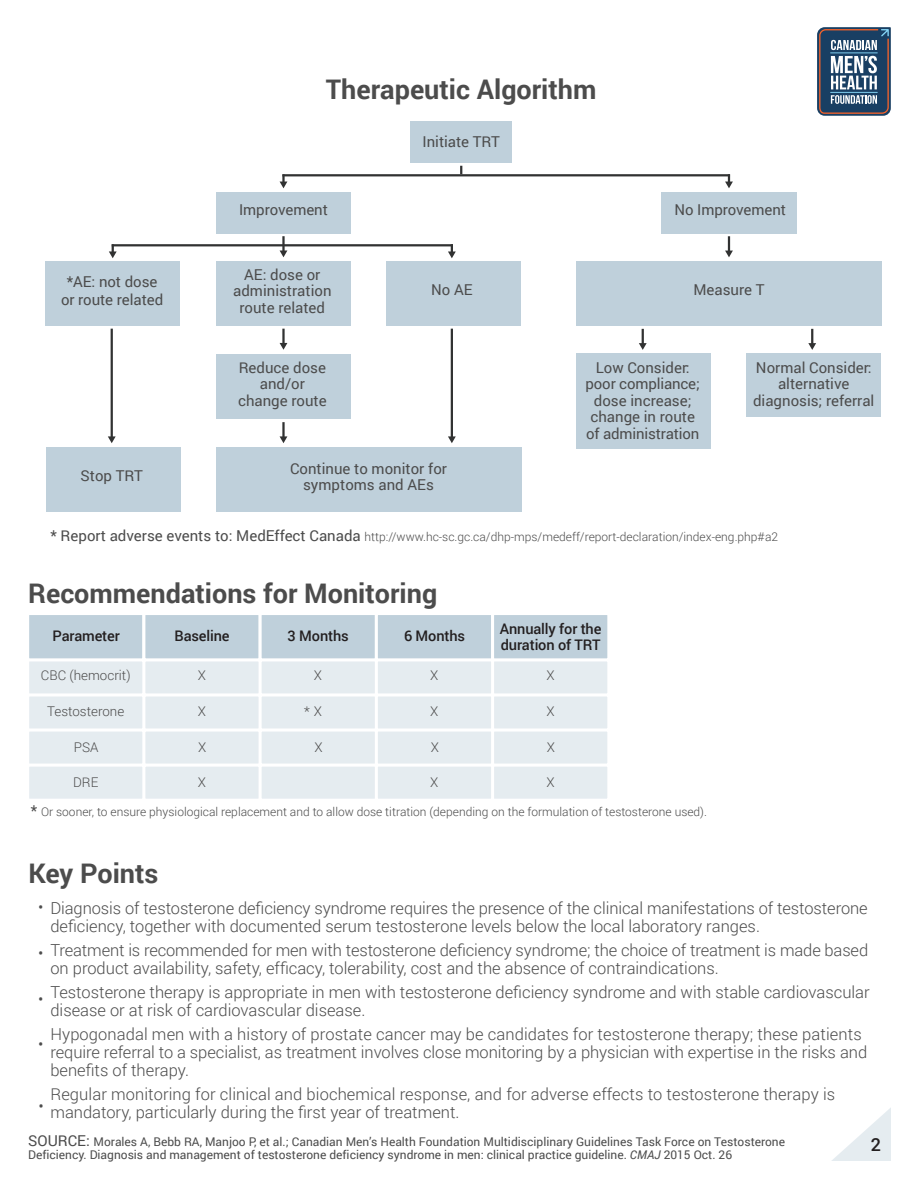
<style>
.page{position:relative;width:918px;height:1188px;background:#fff}
.page>*{position:absolute;margin:0;border:0;box-sizing:border-box;transform-origin:0 0}
.t1{font:700 27px "Roboto";color:#4c4c4c}
.t2{font:500 18px "Roboto";color:#231f20}
.t3{font:300 16.5px/18px "Roboto";color:#4c4c4c}
.t4{font:15px/16.5px "Roboto";color:#4c4c4c;text-align:center}
.t5{font:500 14.55px/15.8px "Roboto";letter-spacing:-.01em;color:#231f20}
.t6{font:300 13.35px "Roboto";color:#4c4c4c}
.t7{font:12px/13.5px "Roboto";color:#4c4c4c}
.t8{font:300 12px "Roboto";color:#4c4c4c}
.s1{font-weight:400;font-size:15px}
.s2{font-size:15px}
.s3{font-style:italic}
</style>
<div class="page">
<div style="left:26px;top:612px;width:119px;height:49px;background:#bfd0db;border:3px solid #fff"></div>
<div style="left:142px;top:612px;width:120px;height:49px;background:#bfd0db;border:3px solid #fff"></div>
<div style="left:259px;top:612px;width:119px;height:49px;background:#bfd0db;border:3px solid #fff"></div>
<div style="left:375px;top:612px;width:119px;height:49px;background:#bfd0db;border:3px solid #fff"></div>
<div style="left:491px;top:612px;width:119px;height:49px;background:#bfd0db;border:3px solid #fff"></div>
<div style="left:26px;top:658px;width:119px;height:39px;background:#e5ecf0;border:3px solid #fff"></div>
<div style="left:142px;top:658px;width:120px;height:39px;background:#e5ecf0;border:3px solid #fff"></div>
<div style="left:259px;top:658px;width:119px;height:39px;background:#e5ecf0;border:3px solid #fff"></div>
<div style="left:375px;top:658px;width:119px;height:39px;background:#e5ecf0;border:3px solid #fff"></div>
<div style="left:491px;top:658px;width:119px;height:39px;background:#e5ecf0;border:3px solid #fff"></div>
<div style="left:26px;top:694px;width:119px;height:38px;background:#e5ecf0;border:3px solid #fff"></div>
<div style="left:142px;top:694px;width:120px;height:38px;background:#e5ecf0;border:3px solid #fff"></div>
<div style="left:259px;top:694px;width:119px;height:38px;background:#e5ecf0;border:3px solid #fff"></div>
<div style="left:375px;top:694px;width:119px;height:38px;background:#e5ecf0;border:3px solid #fff"></div>
<div style="left:491px;top:694px;width:119px;height:38px;background:#e5ecf0;border:3px solid #fff"></div>
<div style="left:26px;top:729px;width:119px;height:38px;background:#e5ecf0;border:3px solid #fff"></div>
<div style="left:142px;top:729px;width:120px;height:38px;background:#e5ecf0;border:3px solid #fff"></div>
<div style="left:259px;top:729px;width:119px;height:38px;background:#e5ecf0;border:3px solid #fff"></div>
<div style="left:375px;top:729px;width:119px;height:38px;background:#e5ecf0;border:3px solid #fff"></div>
<div style="left:491px;top:729px;width:119px;height:38px;background:#e5ecf0;border:3px solid #fff"></div>
<div style="left:26px;top:764px;width:119px;height:38px;background:#e5ecf0;border:3px solid #fff"></div>
<div style="left:142px;top:764px;width:120px;height:38px;background:#e5ecf0;border:3px solid #fff"></div>
<div style="left:259px;top:764px;width:119px;height:38px;background:#e5ecf0;border:3px solid #fff"></div>
<div style="left:375px;top:764px;width:119px;height:38px;background:#e5ecf0;border:3px solid #fff"></div>
<div style="left:491px;top:764px;width:119px;height:38px;background:#e5ecf0;border:3px solid #fff"></div>
<div style="left:216px;top:261px;width:135px;height:65px;background:#bfd0db"></div>
<div style="left:386px;top:261px;width:135px;height:65px;background:#bfd0db"></div>
<div style="left:45px;top:261px;width:135px;height:65px;background:#bfd0db"></div>
<div style="left:216px;top:354px;width:135px;height:65px;background:#bfd0db"></div>
<div style="left:576px;top:353px;width:135px;height:96px;background:#bfd0db"></div>
<div style="left:746px;top:353px;width:135px;height:64px;background:#bfd0db"></div>
<div style="left:46px;top:447px;width:135px;height:65px;background:#bfd0db"></div>
<div style="left:411px;top:121px;width:101px;height:42px;background:#bfd0db"></div>
<div style="left:216px;top:192px;width:135px;height:41px;background:#bfd0db"></div>
<div style="left:661px;top:192px;width:135px;height:41px;background:#bfd0db"></div>
<svg style="left:109px;top:244px;width:8px;height:14px"></svg>
<hr style="left:282px;top:236px;width:3px;height:16px;background:#313232">
<svg style="left:280px;top:251px;width:7px;height:6px"></svg>
<hr style="left:282px;top:329px;width:3px;height:15px;background:#313232">
<svg style="left:280px;top:343px;width:7px;height:7px"></svg>
<svg style="left:639px;top:329px;width:8px;height:21px"></svg>
<svg style="left:725px;top:236px;width:8px;height:21px"></svg>
<svg style="left:808px;top:329px;width:8px;height:21px"></svg>
<div style="left:216px;top:447px;width:305px;height:65px;background:#bfd0db"></div>
<div style="left:576px;top:261px;width:306px;height:65px;background:#bfd0db"></div>
<hr style="left:282px;top:422px;width:3px;height:16px;background:#313232">
<svg style="left:280px;top:436px;width:7px;height:7px"></svg>
<hr style="left:111px;top:329px;width:2px;height:109px;background:#313232">
<svg style="left:108px;top:436px;width:8px;height:7px"></svg>
<hr style="left:451px;top:329px;width:2px;height:109px;background:#313232">
<svg style="left:448px;top:436px;width:8px;height:7px"></svg>
<svg style="left:448px;top:246px;width:8px;height:12px"></svg>
<hr style="left:112px;top:244px;width:341px;height:2px;background:#313232">
<svg style="left:280px;top:176px;width:7px;height:12px"></svg>
<svg style="left:725px;top:174px;width:8px;height:14px"></svg>
<hr style="left:282px;top:174px;width:448px;height:2px;background:#313232">
<svg style="left:460px;top:166px;width:2px;height:8px"></svg>
<svg style="left:832px;top:1108px;width:59px;height:53px"></svg>
<svg style="left:817px;top:27px;width:74px;height:89px;background:#576a81"></svg>
<hr style="left:830px;top:52px;width:48px;height:1px;background:#86d6f7">
<hr style="left:830px;top:92px;width:48px;height:1px;background:#86d6f7">
<h1 class="t1" style="left:326px;top:70px;width:272px">Therapeutic Algorithm</h1>
<p class="t4" style="left:423px;top:133px;width:79px">Initiate TRT</p>
<p class="t4" style="left:239px;top:201px;width:90px">Improvement</p>
<p class="t4" style="left:674px;top:201px;width:113px">No Improvement</p>
<p class="t4" style="left:61px;top:272px;width:104px;line-height:18px">*AE: not dose or route related</p>
<p class="t4" style="left:233px;top:266px;width:100px">AE: dose or administration route related</p>
<p class="t4" style="left:238px;top:359px;width:90px">Reduce dose and/or change route</p>
<p class="t4" style="left:431px;top:281px;width:43px">No AE</p>
<p class="t4" style="left:693px;top:281px;width:73px">Measure T</p>
<p class="t4" style="left:586px;top:358px;width:116px">Low Consider: poor compliance; dose increase; change in route of administration</p>
<p class="t4" style="left:753px;top:358px;width:123px">Normal Consider: alternative diagnosis; referral</p>
<p class="t4" style="left:290px;top:460px;width:159px">Continue to monitor for symptoms and AEs</p>
<p class="t8" style="left:50px;top:528px;width:729px"><span class="s1">* Report adverse events to: MedEffect Canada</span> http://www.hc-sc.gc.ca/dhp-mps/medeff/report-declaration/index-eng.php#a2</p>
<p class="t4" style="left:81px;top:467px;width:64px">Stop TRT</p>
<h1 class="t1" style="left:28px;top:574px;width:411px">Recommendations for Monitoring</h1>
<p class="t5" style="left:53px;top:627px;width:69px">Parameter</p>
<p class="t5" style="left:175px;top:627px;width:57px">Baseline</p>
<p class="t5" style="left:288px;top:627px;width:63px">3 Months</p>
<p class="t5" style="left:404px;top:627px;width:63px">6 Months</p>
<p class="t5" style="left:500px;top:621px;width:103px">Annually for the duration of TRT</p>
<p class="t6" style="left:41px;top:666px;width:91px">CBC (hemocrit)</p>
<p class="t6" style="left:47px;top:702px;width:79px">Testosterone</p>
<p class="t6" style="left:74px;top:738px;width:26px">PSA</p>
<p class="t6" style="left:73px;top:773px;width:27px">DRE</p>
<p class="t6" style="left:198px;top:666px;width:10px">X</p>
<p class="t6" style="left:198px;top:702px;width:10px">X</p>
<p class="t6" style="left:198px;top:738px;width:10px">X</p>
<p class="t6" style="left:198px;top:773px;width:10px">X</p>
<p class="t6" style="left:314px;top:666px;width:10px">X</p>
<p class="t6" style="left:304px;top:702px;width:19px">* X</p>
<p class="t6" style="left:314px;top:738px;width:10px">X</p>
<p class="t6" style="left:430px;top:666px;width:10px">X</p>
<p class="t6" style="left:430px;top:702px;width:10px">X</p>
<p class="t6" style="left:431px;top:738px;width:10px">X</p>
<p class="t6" style="left:430px;top:773px;width:10px">X</p>
<p class="t6" style="left:546px;top:666px;width:10px">X</p>
<p class="t6" style="left:546px;top:702px;width:10px">X</p>
<p class="t6" style="left:547px;top:738px;width:10px">X</p>
<p class="t6" style="left:546px;top:773px;width:10px">X</p>
<p class="t8" style="left:31px;top:803px;width:678px"><span class="s1">*</span> Or sooner, to ensure physiological replacement and to allow dose titration (depending on the formulation of testosterone used).</p>
<h1 class="t1" style="left:28px;top:855px;width:132px">Key Points</h1>
<p class="t3" style="left:50px;top:898px;width:819px;text-indent:-12px">• Diagnosis of testosterone deficiency syndrome requires the presence of the clinical manifestations of testosterone deficiency, together with documented serum testosterone levels below the local laboratory ranges.</p>
<p class="t3" style="left:50px;top:940px;width:819px">Treatment is recommended for men with testosterone deficiency syndrome; the choice of treatment is made based on product availability, safety, efficacy, tolerability, cost and the absence of contraindications.</p>
<p class="t3" style="left:50px;top:982px;width:821px">Testosterone therapy is appropriate in men with testosterone deficiency syndrome and with stable cardiovascular disease or at risk of cardiovascular disease.</p>
<p class="t3" style="left:50px;top:1024px;width:818px">Hypogonadal men with a history of prostate cancer may be candidates for testosterone therapy; these patients require referral to a specialist, as treatment involves close monitoring by a physician with expertise in the risks and benefits of therapy.</p>
<p class="t3" style="left:50px;top:1084px;width:786px">Regular monitoring for clinical and biochemical response, and for adverse effects to testosterone therapy is mandatory, particularly during the first year of treatment.</p>
<p class="t3" style="left:38px;top:944px;width:7px">•</p>
<p class="t3" style="left:38px;top:989px;width:7px">•</p>
<p class="t3" style="left:38px;top:1035px;width:7px">•</p>
<p class="t3" style="left:39px;top:1097px;width:7px">•</p>
<p class="t7" style="left:28px;top:1134px;width:759px"><span class="s2">SOURCE:</span> Morales A, Bebb RA, Manjoo P, et al.; Canadian Men’s Health Foundation Multidisciplinary Guidelines Task Force on Testosterone<br>Deficiency. Diagnosis and management of testosterone deficiency syndrome in men: clinical practice guideline. <span class="s3">CMAJ</span> 2015 Oct. 26</p>
<p class="t2" style="left:871px;top:1132px;width:12px">2</p>
</div>
